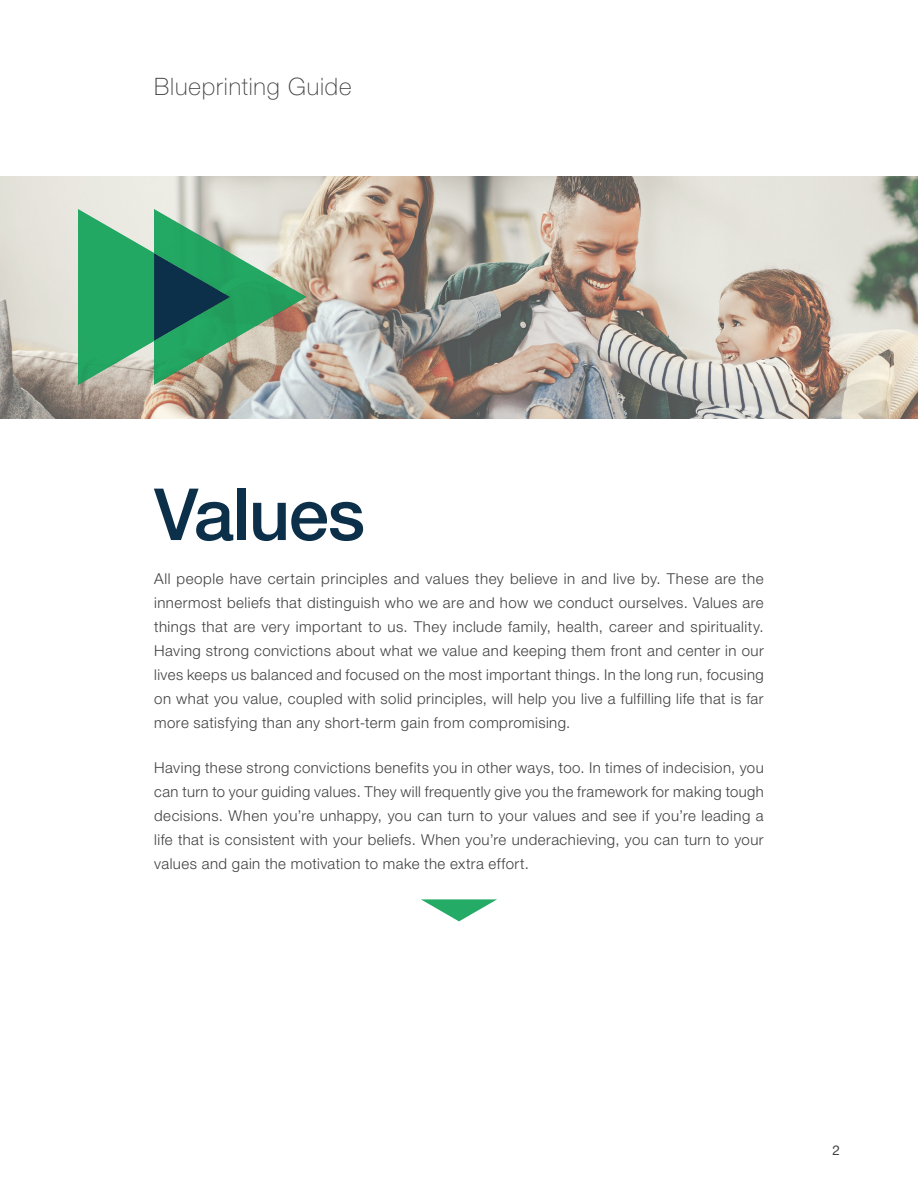
<style>
.page{position:relative;width:918px;height:1188px;background:#fff}
.page>*{position:absolute;margin:0;border:0;box-sizing:border-box;transform-origin:0 0}
.t1{font:500 72px "Helvetica Neue LT Pro";letter-spacing:-.02em;color:#0d304a}
.t2{font:100 24px "Helvetica Neue LT Pro";letter-spacing:.035em;color:#414042}
.t3{font:300 15px/24px "Helvetica Neue LT Pro";letter-spacing:.03em;color:#414042;text-align:justify}
.t4{font:13.5px "Helvetica Neue LT Pro";color:#414042}
</style>
<div class="page">
<img style="left:0;top:176px;width:918px;height:242px">
<svg style="left:78px;top:209px;width:228px;height:176px;background:#67a882"></svg>
<svg style="left:421px;top:899px;width:76px;height:22px"></svg>
<h2 class="t2" style="left:154px;top:72px;width:199px">Blueprinting Guide</h2>
<h1 class="t1" style="left:154px;top:471px;width:212px">Values</h1>
<p class="t3" style="left:154px;top:567px;width:611px">All people have certain principles and values they believe in and live by. These are the innermost beliefs that distinguish who we are and how we conduct ourselves. Values are things that are very important to us. They include family, health, career and spirituality.<br>Having strong convictions about what we value and keeping them front and center in our lives keeps us balanced and focused on the most important things. In the long run, focusing on what you value, coupled with solid principles, will help you live a fulfilling life that is far more satisfying than any short-term gain from compromising.</p>
<p class="t3" style="left:154px;top:755px;width:611px">Having these strong convictions benefits you in other ways, too. In times of indecision, you can turn to your guiding values. They will frequently give you the framework for making tough decisions. When you’re unhappy, you can turn to your values and see if you’re leading a life that is consistent with your beliefs. When you’re underachieving, you can turn to your values and gain the motivation to make the extra effort.</p>
<p class="t4" style="left:832px;top:1141px;width:9px">2</p>
</div>
